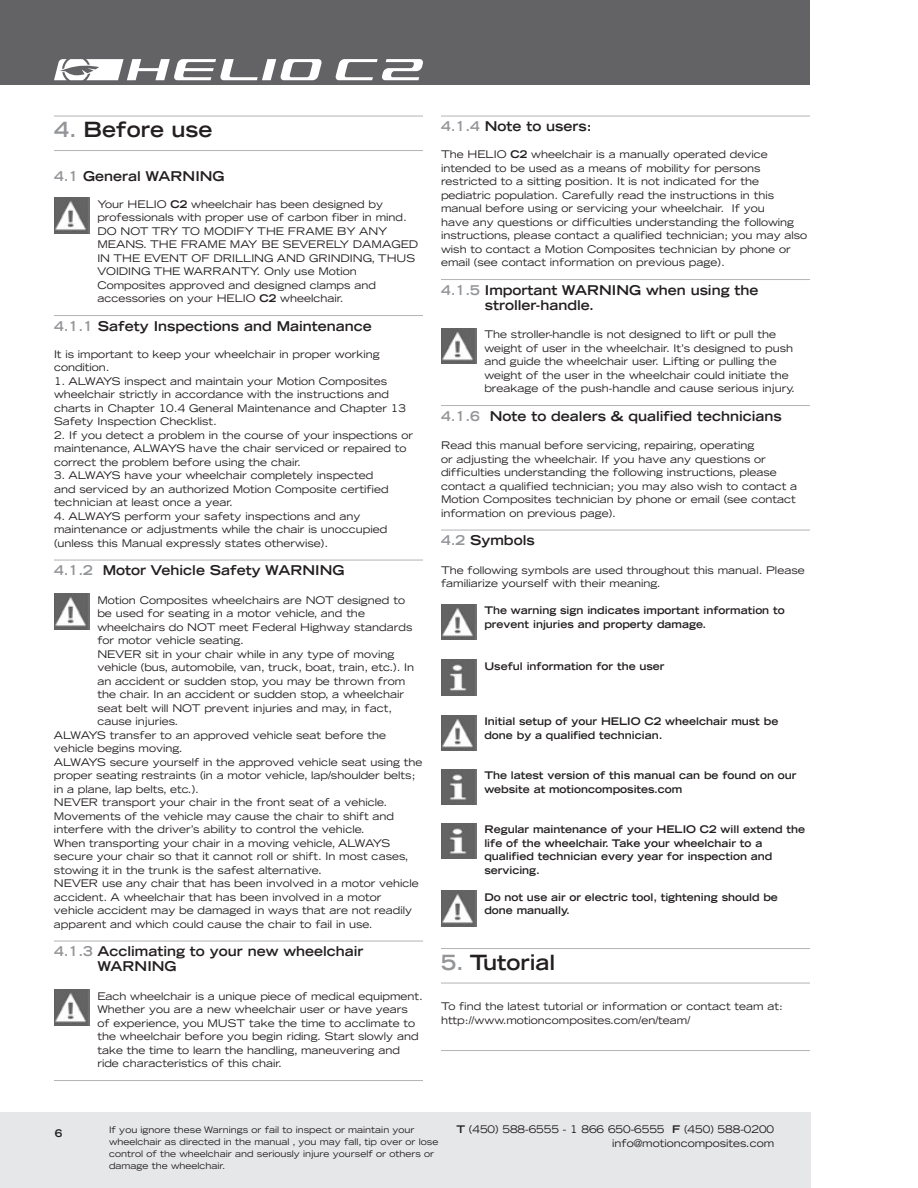
<style>
.page{position:relative;width:918px;height:1188px;background:#fff}
.page>*{position:absolute;margin:0;border:0;box-sizing:border-box;transform-origin:0 0}
.TITRE_2{font:700 expanded 21px "Trade Gothic LH";color:#231f20}
.Sous-titre{font:700 expanded 13.5px/15px "Trade Gothic LH";color:#231f20}
.Texte{font:expanded 10.5px/13.5px "Trade Gothic LH";color:#231f20}
.Texte-2{font:700 expanded 10.5px/13.5px "Trade Gothic LH";color:#231f20}
.IMAGE_4{font:700 expanded 10.5px/13.5px "Trade Gothic LH";color:#231f20}
.t1{font:expanded 9px/12px "Trade Gothic LH";color:#231f20}
.s1{color:#939598}
.s2{font-weight:700}
</style>
<div class="page">
<div style="left:0;top:0;width:810px;height:85px;background:#636366"></div>
<div style="left:0;top:1112px;width:811px;height:76px;background:#e6e7e9"></div>
<svg style="left:335px;top:59px;width:88px;height:21px"></svg>
<svg style="left:54px;top:59px;width:268px;height:21px"></svg>
<hr style="left:54px;top:116px;width:369px;height:1px;background:#b2b3b7">
<hr style="left:54px;top:150px;width:369px;height:1px;background:#b2b3b7">
<hr style="left:54px;top:315px;width:369px;height:1px;background:#b2b3b7">
<hr style="left:54px;top:560px;width:369px;height:1px;background:#b2b3b7">
<hr style="left:54px;top:941px;width:369px;height:1px;background:#b2b3b7">
<hr style="left:54px;top:1080px;width:369px;height:1px;background:#b2b3b7">
<img style="left:54px;top:198px;width:35px;height:35px">
<img style="left:54px;top:594px;width:35px;height:35px">
<img style="left:54px;top:990px;width:35px;height:35px">
<hr style="left:441px;top:116px;width:369px;height:1px;background:#b2b3b7">
<hr style="left:441px;top:279px;width:369px;height:1px;background:#b2b3b7">
<hr style="left:441px;top:405px;width:369px;height:1px;background:#b2b3b7">
<hr style="left:441px;top:530px;width:369px;height:1px;background:#b2b3b7">
<hr style="left:441px;top:948px;width:369px;height:1px;background:#b2b3b7">
<hr style="left:441px;top:983px;width:369px;height:1px;background:#b2b3b7">
<hr style="left:441px;top:1050px;width:369px;height:1px;background:#b2b3b7">
<img style="left:441px;top:328px;width:35px;height:36px">
<img style="left:441px;top:604px;width:35px;height:36px">
<img style="left:441px;top:660px;width:35px;height:35px">
<img style="left:441px;top:715px;width:35px;height:36px">
<img style="left:441px;top:769px;width:35px;height:36px">
<img style="left:441px;top:823px;width:35px;height:36px">
<img style="left:441px;top:891px;width:35px;height:35px">
<p class="TITRE_2" style="left:54px;top:116px;width:160px"><span class="s1">4.</span> Before use</p>
<p class="Sous-titre" style="left:54px;top:168px;width:172px"><span class="s1">4.1</span> General WARNING</p>
<p class="Texte" style="left:97px;top:197px;width:322px">Your HELIO <span class="s2">C2</span> wheelchair has been designed by professionals with proper use of carbon fiber in mind.<br>DO NOT TRY TO MODIFY THE FRAME BY ANY MEANS. THE FRAME MAY BE SEVERELY DAMAGED IN THE EVENT OF DRILLING AND GRINDING, THUS VOIDING THE WARRANTY. Only use Motion Composites approved and designed clamps and accessories on your HELIO <span class="s2">C2</span> wheelchair.</p>
<p class="Sous-titre" style="left:54px;top:318px;width:319px"><span class="s1">4.1.1</span> Safety Inspections and Maintenance</p>
<p class="Texte" style="left:54px;top:347px;width:327px">It is important to keep your wheelchair in proper working condition.</p>
<p class="Texte" style="left:54px;top:374px;width:354px">1. ALWAYS inspect and maintain your Motion Composites wheelchair strictly in accordance with the instructions and charts in Chapter 10.4 General Maintenance and Chapter 13<br>Safety Inspection Checklist.</p>
<p class="Texte" style="left:54px;top:428px;width:361px">2. If you detect a problem in the course of your inspections or maintenance, ALWAYS have the chair serviced or repaired to correct the problem before using the chair.</p>
<p class="Texte" style="left:54px;top:469px;width:336px">3. ALWAYS have your wheelchair completely inspected and serviced by an authorized Motion Composite certified technician at least once a year.</p>
<p class="Texte" style="left:54px;top:509px;width:335px">4. ALWAYS perform your safety inspections and any maintenance or adjustments while the chair is unoccupied (unless this Manual expressly states otherwise).</p>
<p class="Sous-titre" style="left:54px;top:563px;width:292px"><span class="s1">4.1.2</span> Motor Vehicle Safety WARNING</p>
<p class="Texte" style="left:97px;top:593px;width:317px">Motion Composites wheelchairs are NOT designed to be used for seating in a motor vehicle, and the wheelchairs do NOT meet Federal Highway standards for motor vehicle seating.</p>
<p class="Texte" style="left:97px;top:647px;width:318px">NEVER sit in your chair while in any type of moving vehicle (bus, automobile, van, truck, boat, train, etc.). In an accident or sudden stop, you may be thrown from the chair. In an accident or sudden stop, a wheelchair seat belt will NOT prevent injuries and may, in fact, cause injuries.</p>
<p class="Texte" style="left:54px;top:728px;width:334px">ALWAYS transfer to an approved vehicle seat before the vehicle begins moving.</p>
<p class="Texte" style="left:54px;top:755px;width:370px">ALWAYS secure yourself in the approved vehicle seat using the proper seating restraints (in a motor vehicle, lap/shoulder belts; in a plane, lap belts, etc.).</p>
<p class="Texte" style="left:54px;top:796px;width:342px">NEVER transport your chair in the front seat of a vehicle.<br>Movements of the vehicle may cause the chair to shift and interfere with the driver’s ability to control the vehicle.</p>
<p class="Texte" style="left:54px;top:836px;width:356px">When transporting your chair in a moving vehicle, ALWAYS secure your chair so that it cannot roll or shift. In most cases, stowing it in the trunk is the safest alternative.</p>
<p class="Texte" style="left:54px;top:877px;width:366px">NEVER use any chair that has been involved in a motor vehicle accident. A wheelchair that has been involved in a motor vehicle accident may be damaged in ways that are not readily apparent and which could cause the chair to fail in use.</p>
<p class="Sous-titre" style="left:97px;top:944px;width:268px;text-indent:-43px"><span class="s1">4.1.3</span> Acclimating to your new wheelchair<br>WARNING</p>
<p class="Texte" style="left:97px;top:989px;width:327px">Each wheelchair is a unique piece of medical equipment.<br>Whether you are a new wheelchair user or have years<br>of experience, you MUST take the time to acclimate to the wheelchair before you begin riding. Start slowly and take the time to learn the handling, maneuvering and ride characteristics of this chair.</p>
<p class="Sous-titre" style="left:441px;top:119px;width:152px"><span class="s1">4.1.4</span> Note to users:</p>
<p class="Texte" style="left:441px;top:148px;width:368px">The HELIO <span class="s2">C2</span> wheelchair is a manually operated device intended to be used as a means of mobility for persons restricted to a sitting position. It is not indicated for the pediatric population. Carefully read the instructions in this manual before using or servicing your wheelchair. If you<br>have any questions or difficulties understanding the following instructions, please contact a qualified technician; you may also wish to contact a Motion Composites technician by phone or email (see contact information on previous page).</p>
<p class="Sous-titre" style="left:485px;top:282px;width:275px;text-indent:-44px"><span class="s1">4.1.5</span> Important WARNING when using the stroller-handle.</p>
<p class="Texte" style="left:484px;top:328px;width:312px">The stroller-handle is not designed to lift or pull the weight of user in the wheelchair. It’s designed to push and guide the wheelchair user. Lifting or pulling the weight of the user in the wheelchair could initiate the breakage of the push-handle and cause serious injury.</p>
<p class="Sous-titre" style="left:441px;top:408px;width:342px"><span class="s1">4.1.6</span> Note to dealers &amp; qualified technicians</p>
<p class="Texte" style="left:441px;top:439px;width:358px">Read this manual before servicing, repairing, operating<br>or adjusting the wheelchair. If you have any questions or difficulties understanding the following instructions, please contact a qualified technician; you may also wish to contact a Motion Composites technician by phone or email (see contact information on previous page).</p>
<p class="Sous-titre" style="left:441px;top:533px;width:95px"><span class="s1">4.2</span> Symbols</p>
<p class="Texte" style="left:441px;top:563px;width:365px">The following symbols are used throughout this manual. Please familiarize yourself with their meaning.</p>
<p class="IMAGE_4" style="left:484px;top:604px;width:302px">The warning sign indicates important information to prevent injuries and property damage.</p>
<p class="Texte-2" style="left:484px;top:659px;width:182px">Useful information for the user</p>
<p class="IMAGE_4" style="left:484px;top:715px;width:295px">Initial setup of your HELIO C2 wheelchair must be done by a qualified technician.</p>
<p class="Texte-2" style="left:484px;top:769px;width:314px">The latest version of this manual can be found on our website at motioncomposites.com</p>
<p class="Texte-2" style="left:484px;top:823px;width:322px">Regular maintenance of your HELIO C2 will extend the life of the wheelchair. Take your wheelchair to a qualified technician every year for inspection and servicing.</p>
<p class="Texte-2" style="left:484px;top:890px;width:295px">Do not use air or electric tool, tightening should be done manually.</p>
<p class="TITRE_2" style="left:441px;top:949px;width:116px"><span class="s1">5.</span> Tutorial</p>
<p class="Texte" style="left:441px;top:1000px;width:343px">To find the latest tutorial or information or contact team at:</p>
<p class="Texte" style="left:441px;top:1013px;width:251px">http://www.motioncomposites.com/en/team/</p>
<p class="Texte-2" style="left:55px;top:1127px;width:9px">6</p>
<p class="t1" style="left:109px;top:1123px;width:331px">If you ignore these Warnings or fail to inspect or maintain your wheelchair as directed in the manual , you may fall, tip over or lose control of the wheelchair and seriously injure yourself or others or damage the wheelchair.</p>
<p class="Texte" style="left:456px;top:1123px;width:319px;text-align:right"><span class="s2">T</span> (450) 588-6555 - 1 866 650-6555 <span class="s2">F</span> (450) 588-0200 info@motioncomposites.com</p>
</div>
